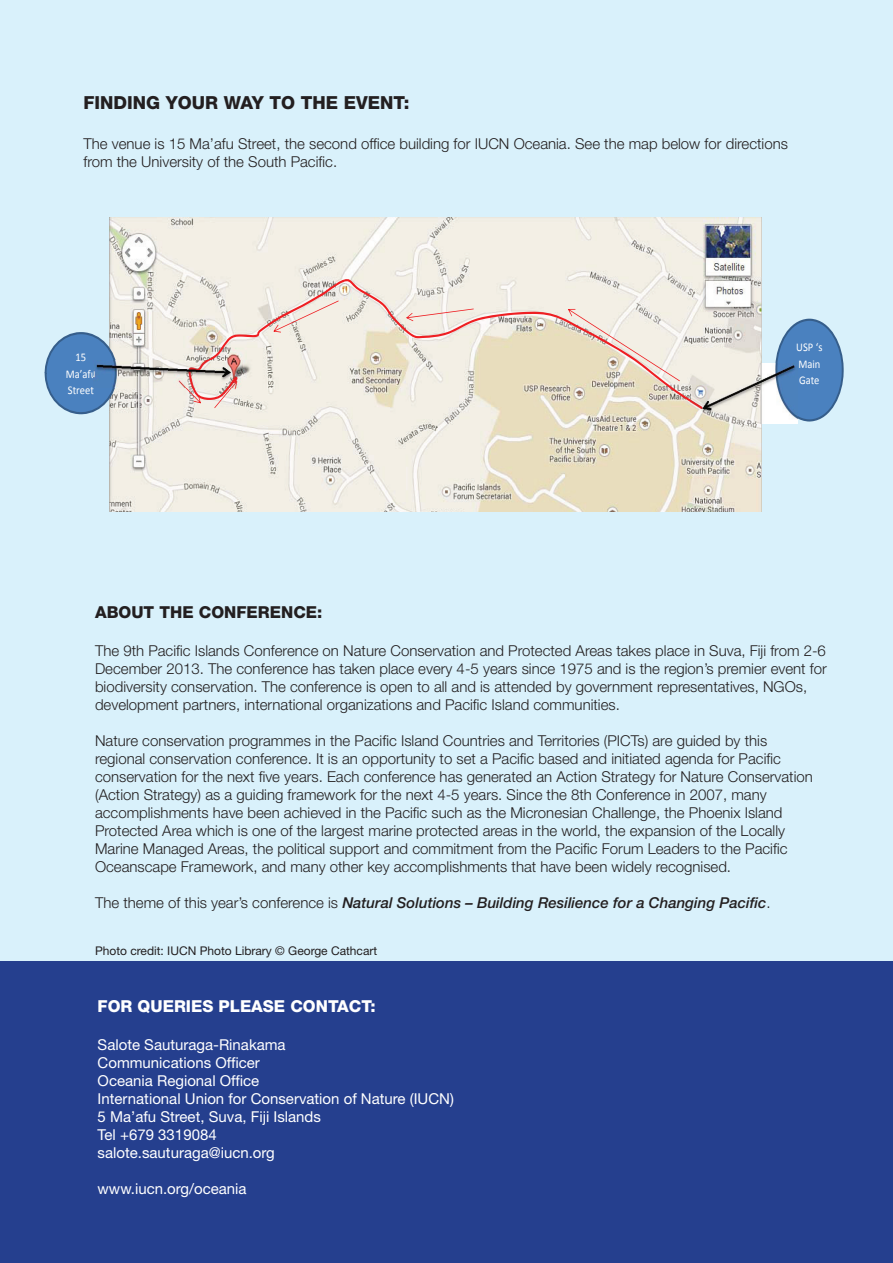
<style>
.page{position:relative;width:893px;height:1263px;background:#fff}
.page>*{position:absolute;margin:0;border:0;box-sizing:border-box;transform-origin:0 0}
.t1{font:800 18px "Helvetica Neue LT Std";color:#231f20}
.t2{font:800 16.5px "Helvetica Neue LT Std";color:#fff}
.t3{font:800 16.5px "Helvetica Neue LT Std";color:#231f20}
.t4{font:300 15px/18px "Helvetica Neue LT Std";color:#231f20}
.t5{font:15px/18px "Helvetica Neue LT Std";color:#fff}
.t6{font:italic 500 15px "Helvetica Neue LT Std";color:#231f20}
.t7{font:12px "Helvetica Neue LT Std";color:#231f20}
.t8{font:11.85px/16.6px "Calibri";color:#fff;scale:.9 1}
.s1{font-weight:300;font-style:normal}
</style>
<div class="page">
<div style="left:0;top:0;width:893px;height:960px;background:#d9f1fb"></div>
<div style="left:0;top:961px;width:893px;height:302px;background:#253f8e"></div>
<img style="left:110px;top:218px;width:652px;height:293px">
<svg style="left:189px;top:276px;width:514px;height:133px;background:#ece4d9"></svg>
<svg style="left:514px;top:309px;width:189px;height:202px;background:#e5dac3"></svg>
<svg style="left:273px;top:300px;width:66px;height:32px;background:#efdcd4"></svg>
<svg style="left:214px;top:388px;width:23px;height:20px"></svg>
<svg style="left:406px;top:309px;width:68px;height:12px"></svg>
<svg style="left:179px;top:388px;width:22px;height:15px"></svg>
<svg style="left:775px;top:319px;width:69px;height:102px"></svg>
<img style="left:690px;top:364px;width:108px;height:59px">
<svg style="left:45px;top:332px;width:72px;height:82px"></svg>
<img style="left:94px;top:361px;width:149px;height:27px">
<p class="t1" style="left:83px;top:92px;width:327px">FINDING YOUR WAY TO THE EVENT:</p>
<p class="t4" style="left:83px;top:134px;width:706px">The venue is 15 Ma’afu Street, the second office building for IUCN Oceania. See the map below for directions from the University of the South Pacific.</p>
<p class="t8" style="left:66px;top:349px;width:35px;text-align:center">15<br>Ma’afu<br>Street</p>
<p class="t8" style="left:796px;top:339px;width:31px">USP ‘s<br>Main<br>Gate</p>
<p class="t3" style="left:95px;top:602px;width:229px">ABOUT THE CONFERENCE:</p>
<p class="t4" style="left:95px;top:641px;width:733px">The 9th Pacific Islands Conference on Nature Conservation and Protected Areas takes place in Suva, Fiji from 2-6<br>December 2013. The conference has taken place every 4-5 years since 1975 and is the region’s premier event for biodiversity conservation. The conference is open to all and is attended by government representatives, NGOs, development partners, international organizations and Pacific Island communities.</p>
<p class="t4" style="left:95px;top:731px;width:719px">Nature conservation programmes in the Pacific Island Countries and Territories (PICTs) are guided by this regional conservation conference. It is an opportunity to set a Pacific based and initiated agenda for Pacific conservation for the next five years. Each conference has generated an Action Strategy for Nature Conservation (Action Strategy) as a guiding framework for the next 4-5 years. Since the 8th Conference in 2007, many accomplishments have been achieved in the Pacific such as the Micronesian Challenge, the Phoenix Island Protected Area which is one of the largest marine protected areas in the world, the expansion of the Locally Marine Managed Areas, the political support and commitment from the Pacific Forum Leaders to the Pacific Oceanscape Framework, and many other key accomplishments that have been widely recognised.</p>
<p class="t6" style="left:95px;top:894px;width:677px"><span class="s1">The theme of this year’s conference is</span> Natural Solutions – Building Resilience for a Changing Pacific<span class="s1">.</span></p>
<p class="t7" style="left:95px;top:943px;width:284px">Photo credit: IUCN Photo Library © George Cathcart</p>
<p class="t2" style="left:98px;top:997px;width:280px">FOR QUERIES PLEASE CONTACT:</p>
<p class="t5" style="left:98px;top:1036px;width:358px">Salote Sauturaga-Rinakama<br>Communications Officer<br>Oceania Regional Office<br>International Union for Conservation of Nature (IUCN)<br>5 Ma’afu Street, Suva, Fiji Islands<br>Tel +679 3319084<br>salote.sauturaga@iucn.org</p>
<p class="t5" style="left:98px;top:1180px;width:150px">www.iucn.org/oceania</p>
</div>
